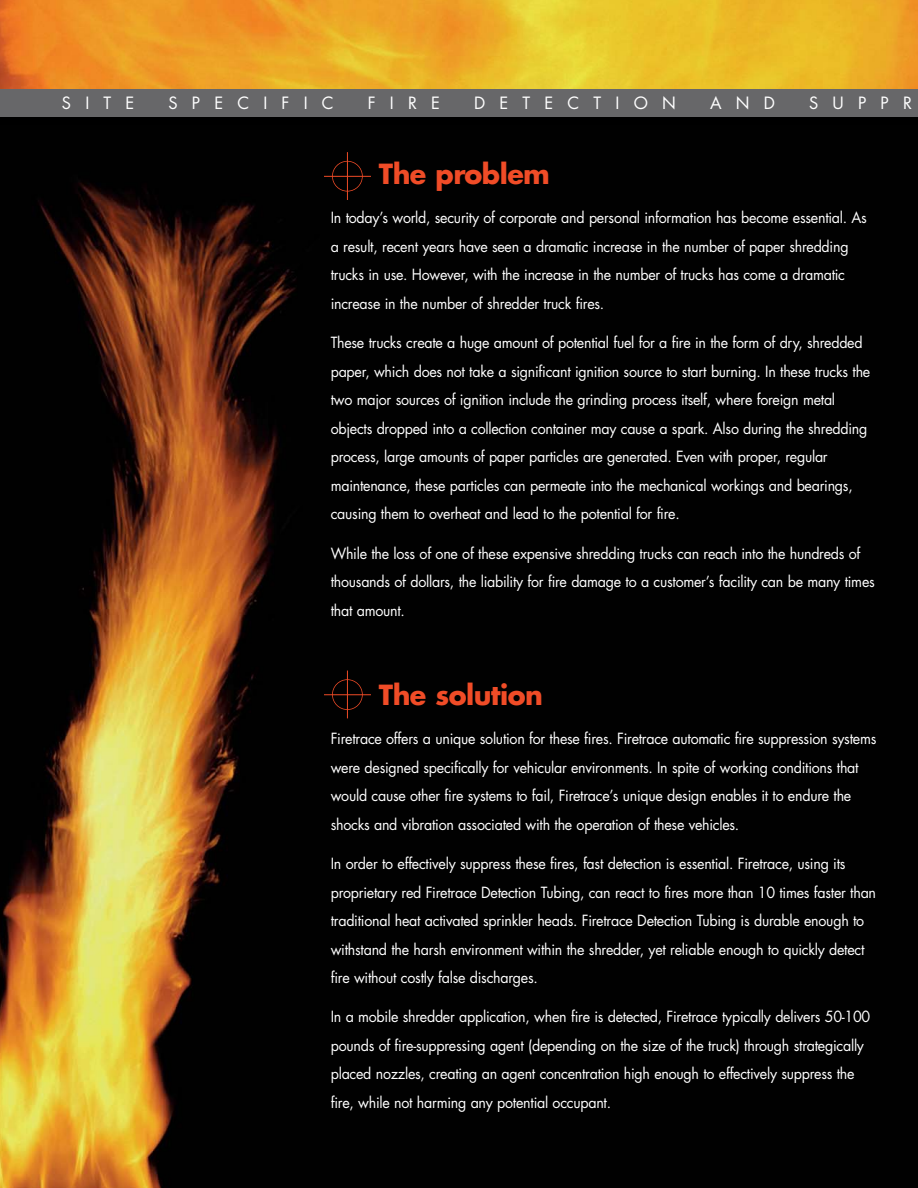
<style>
.page{position:relative;width:918px;height:1188px;background:#fff}
.page>*{position:absolute;margin:0;border:0;box-sizing:border-box;transform-origin:0 0}
.t1{font:700 27px "Futura";letter-spacing:-.02em;color:#f04c27}
.t2{font:16.5px "Futura";letter-spacing:.86em;color:#fff}
.t3{font:15px/28.5px "Futura";letter-spacing:-.02em;color:#fff;scale:.95 1}
</style>
<div class="page">
<img style="left:0;top:125px;width:918px;height:1063px">
<img style="left:0;top:0;width:918px;height:89px">
<div style="left:0;top:89px;width:918px;height:28px;background:#676769"></div>
<hr style="left:347px;top:152px;width:1px;height:48px;background:#f04c27">
<div style="left:332px;top:161px;width:31px;height:31px;border:2px solid #f04c27;border-radius:50%"></div>
<hr style="left:324px;top:176px;width:47px;height:1px;background:#f04c27">
<hr style="left:347px;top:671px;width:1px;height:47px;background:#f04c27">
<div style="left:332px;top:679px;width:31px;height:31px;border:2px solid #f04c27;border-radius:50%"></div>
<hr style="left:324px;top:694px;width:47px;height:1px;background:#f04c27">
<p class="t2" style="left:62px;top:96px;width:74px">SITE</p>
<p class="t2" style="left:168px;top:96px;width:167px">SPECIFIC</p>
<p class="t2" style="left:368px;top:96px;width:74px">FIRE</p>
<p class="t2" style="left:474px;top:96px;width:203px">DETECTION</p>
<p class="t2" style="left:710px;top:96px;width:66px">AND</p>
<p class="t2" style="left:809px;top:96px;width:104px">SUPPR</p>
<h1 class="t1" style="left:379px;top:162px;width:173px">The problem</h1>
<p class="t3" style="left:331px;top:205px;width:566px">In today’s world, security of corporate and personal information has become essential. As a result, recent years have seen a dramatic increase in the number of paper shredding trucks in use. However, with the increase in the number of trucks has come a dramatic increase in the number of shredder truck fires.</p>
<p class="t3" style="left:331px;top:330px;width:569px">These trucks create a huge amount of potential fuel for a fire in the form of dry, shredded paper, which does not take a significant ignition source to start burning. In these trucks the two major sources of ignition include the grinding process itself, where foreign metal objects dropped into a collection container may cause a spark. Also during the shredding process, large amounts of paper particles are generated. Even with proper, regular maintenance, these particles can permeate into the mechanical workings and bearings, causing them to overheat and lead to the potential for fire.</p>
<p class="t3" style="left:331px;top:540px;width:574px">While the loss of one of these expensive shredding trucks can reach into the hundreds of thousands of dollars, the liability for fire damage to a customer’s facility can be many times that amount.</p>
<h1 class="t1" style="left:379px;top:683px;width:166px">The solution</h1>
<p class="t3" style="left:331px;top:726px;width:576px">Firetrace offers a unique solution for these fires. Firetrace automatic fire suppression systems were designed specifically for vehicular environments. In spite of working conditions that would cause other fire systems to fail, Firetrace’s unique design enables it to endure the shocks and vibration associated with the operation of these vehicles.</p>
<p class="t3" style="left:331px;top:851px;width:576px">In order to effectively suppress these fires, fast detection is essential. Firetrace, using its proprietary red Firetrace Detection Tubing, can react to fires more than 10 times faster than traditional heat activated sprinkler heads. Firetrace Detection Tubing is durable enough to withstand the harsh environment within the shredder, yet reliable enough to quickly detect fire without costly false discharges.</p>
<p class="t3" style="left:331px;top:1004px;width:570px">In a mobile shredder application, when fire is detected, Firetrace typically delivers 50-100 pounds of fire-suppressing agent (depending on the size of the truck) through strategically placed nozzles, creating an agent concentration high enough to effectively suppress the fire, while not harming any potential occupant.</p>
</div>
